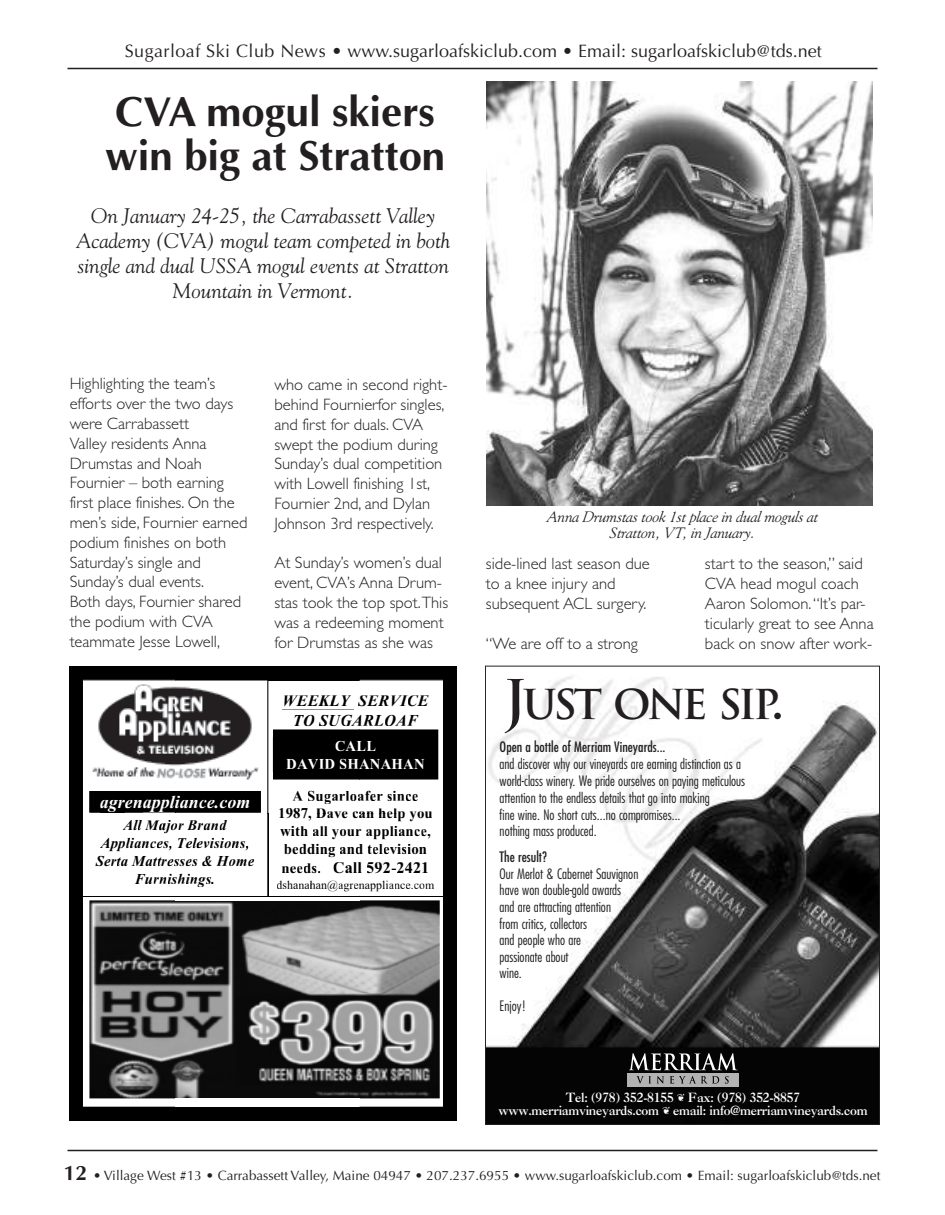
<style>
.page{position:relative;width:945px;height:1215px;background:#fff}
.page>*{position:absolute;margin:0;border:0;box-sizing:border-box;transform-origin:0 0}
.t1{font:700 42px/43.5px "Optima";color:#231f20}
.t2{font:40.2px "Trajan Bold+DXNLOR";letter-spacing:-.09em;color:#231f20}
.t3{font:italic 21px/25.2px "Goudy";color:#231f20;text-align:center}
.t4{font:18.6px "Times New Roman PS Bold Italic MT+T42+XJRGNT";color:#fff}
.t5{font:18px "Optima";color:#231f20}
.t6{font:16.65px/19.4px "Times New Roman PS Bold Italic MT+T42+XJRGNT";letter-spacing:.015em;color:#000}
.t7{font:16.65px "Times New Roman PS Bold MT+T42+BMYQCL";letter-spacing:.01em;color:#000}
.t8{font:16.5px/19.8px "Gill Sans Light TT";color:#231f20}
.t9{font:15.15px/17.9px "Times New Roman PS Bold MT+T42+BMYQCL";letter-spacing:.01em;color:#000;text-align:justify}
.t10{font:15.15px/17.9px "Times New Roman PS Bold Italic MT+T42+XJRGNT";letter-spacing:.005em;color:#000;text-align:center}
.t11{font:15.15px/17.9px "Times New Roman PS Bold MT+T42+BMYQCL";letter-spacing:.01em;color:#fff;text-align:center}
.t12{font:italic 15px/16.5px "Goudy";color:#231f20;text-align:center}
.t13{font:14.1px/16.5px "Futura Condensed Light+KDNQLH";color:#231f20}
.t14{font:14.1px "Futura Condensed+FOZEPD";color:#231f20}
.t15{font:13.5px "Optima";color:#231f20}
.t16{font:12.75px/12.8px "Caslon Three Roman+FEJDZK";letter-spacing:-.015em;color:#fff;text-align:center;scale:.96 1}
.t17{font:12.3px "Times New Roman PSMT+T42+WVFWAV";letter-spacing:.005em;color:#000}
.s1{font-size:15.15px}
.s2{font-size:53.55px}
.s3{font-weight:700;font-size:21px}
</style>
<div class="page">
<hr style="left:68px;top:68px;width:810px;height:1px;background:#231f20">
<hr style="left:68px;top:1150px;width:810px;height:1px;background:#231f20">
<img style="left:487px;top:676px;width:391px;height:447px">
<div style="left:627px;top:1073px;width:112px;height:13px;background:#b3b3b3"></div>
<svg style="left:629px;top:1053px;width:109px;height:17px"></svg>
<svg style="left:636px;top:1076px;width:15px;height:8px"></svg>
<svg style="left:657px;top:1076px;width:7px;height:8px"></svg>
<svg style="left:670px;top:1076px;width:49px;height:8px"></svg>
<svg style="left:725px;top:1076px;width:4px;height:8px"></svg>
<div style="left:69px;top:666px;width:388px;height:455px;background:#000"></div>
<svg style="left:83px;top:681px;width:360px;height:426px"></svg>
<img style="left:486px;top:82px;width:386px;height:423px">
<p class="t5" style="left:125px;top:41px;width:698px">Sugarloaf Ski Club News • www.sugarloafskiclub.com • Email: sugarloafskiclub@tds.net</p>
<h1 class="t1" style="left:105px;top:90px;width:342px">CVA mogul skiers win big at Stratton</h1>
<p class="t3" style="left:76px;top:203px;width:375px">On January 24-25, the Carrabassett Valley Academy (CVA) mogul team competed in both single and dual USSA mogul events at Stratton Mountain in Vermont.</p>
<p class="t8" style="left:70px;top:374px;width:179px">Highlighting the team’s efforts over the two days were Carrabassett<br>Valley residents Anna<br>Drumstas and Noah<br>Fournier – both earning first place finishes. On the men’s side, Fournier earned podium finishes on both<br>Saturday’s single and<br>Sunday’s dual events.<br>Both days, Fournier shared the podium with CVA teammate Jesse Lowell,</p>
<p class="t8" style="left:274px;top:375px;width:175px">who came in second right&shy;behind Fournierfor singles, and first for duals. CVA swept the podium during<br>Sunday’s dual competition with Lowell finishing 1st,<br>Fournier 2nd, and Dylan<br>Johnson 3rd respectively.</p>
<p class="t12" style="left:546px;top:509px;width:275px">Anna Drumstas took 1st place in dual moguls at<br>Stratton, VT, in January.</p>
<p class="t8" style="left:274px;top:553px;width:175px">At Sunday’s women’s dual event, CVA’s Anna Drum&shy;stas took the top spot.This was a redeeming moment for Drumstas as she was</p>
<p class="t8" style="left:705px;top:554px;width:170px">start to the season,” said<br>CVA head mogul coach<br>Aaron Solomon.“It’s par&shy;ticularly great to see Anna back on snow after work-</p>
<p class="t8" style="left:486px;top:554px;width:165px">side-lined last season due to a knee injury and subsequent ACL surgery.</p>
<p class="t8" style="left:486px;top:633px;width:153px">“We are off to a strong</p>
<p class="t6" style="left:358px;top:691px;width:72px">SERVICE</p>
<p class="t6" style="left:293px;top:691px;width:126px;text-indent:-11px">WEEKLY<br>TO SUGARLOAF</p>
<p class="t11" style="left:286px;top:737px;width:140px">CALL<br>DAVID SHANAHAN</p>
<p class="t9" style="left:293px;top:786px;width:127px">A Sugarloafer since</p>
<p class="t4" style="left:100px;top:789px;width:152px">agrenappliance.com</p>
<p class="t10" style="left:96px;top:816px;width:160px">All Major Brand<br>Appliances, Televisions,<br>Serta Mattresses &amp; Home<br>Furnishings.</p>
<p class="t9" style="left:278px;top:804px;width:156px">1987, Dave can help you with all your appliance, bedding and television</p>
<p class="t7" style="left:282px;top:856px;width:149px"><span class="s1">needs.</span> Call 592-2421</p>
<p class="t17" style="left:277px;top:876px;width:159px">dshanahan@agrenappliance.com</p>
<h2 class="t2" style="left:504px;top:682px;width:282px"><span class="s2">J</span>UST ONE SIP<span class="s2">.</span></h2>
<p class="t14" style="left:500px;top:740px;width:167px">Open a bottle of Merriam Vineyards...</p>
<p class="t13" style="left:500px;top:756px;width:247px;line-height:17px">and discover why our vineyards are earning distinction as a world-class winery. We pride ourselves on paying meticulous attention to the endless details that go into making<br>fine wine. No short cuts...no compromises...<br>nothing mass produced.</p>
<p class="t14" style="left:500px;top:851px;width:49px">The result?</p>
<p class="t13" style="left:500px;top:866px;width:140px">Our Merlot &amp; Cabernet Sauvignon have won double-gold awards and are attracting attention<br>from critics, collectors<br>and people who are<br>passionate about<br>wine.</p>
<p class="t13" style="left:500px;top:999px;width:28px">Enjoy!</p>
<p class="t16" style="left:498px;top:1092px;width:386px">Tel: (978) 352-8155 ❦ Fax: (978) 352-8857 www.merriamvineyards.com ❦ email: info@merriamvineyards.com</p>
<p class="t15" style="left:64px;top:1167px;width:818px"><span class="s3">12</span> • Village West #13 • Carrabassett Valley, Maine 04947 • 207.237.6955 • www.sugarloafskiclub.com • Email: sugarloafskiclub@tds.net</p>
</div>
